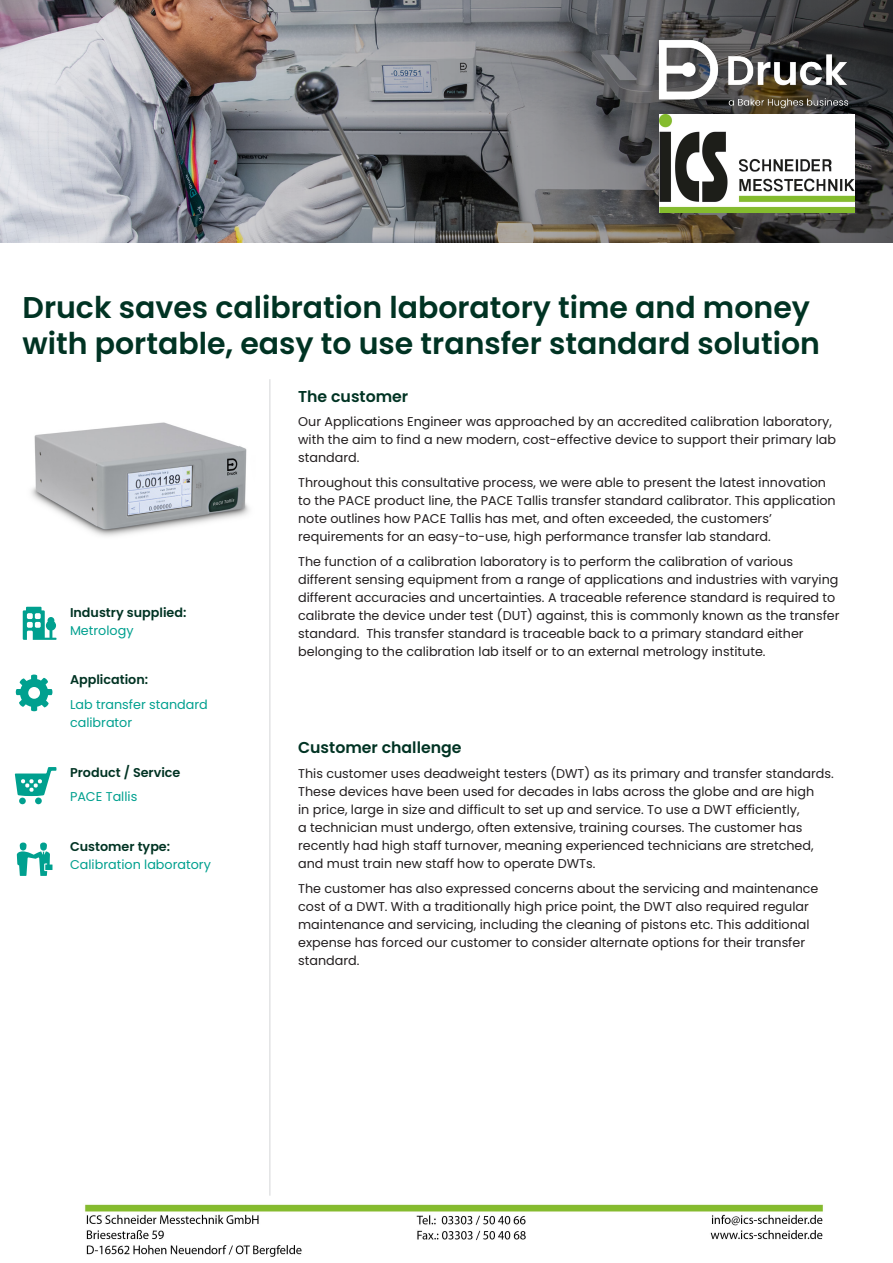
<style>
.page{position:relative;width:893px;height:1263px;background:#fff}
.page>*{position:absolute;margin:0;border:0;box-sizing:border-box;transform-origin:0 0}
._32pt-headline{font:600 30px/36px "Poppins";color:#003323}
._10_5pt-body_subhead{font:600 15.75px "Poppins";color:#003323}
._8_5pt-body_text{font:12.75px/18px "Poppins";color:#231f20}
._8_5pt-bullet{font:12.75px/18px "Poppins";color:#00a08f}
._8_5pt-bullet-2{font:600 12.75px/18px "Poppins";color:#003323}
.s1{font-weight:400;color:#00a08f}
.s2{font-weight:600;color:#003323}
</style>
<div class="page">
<svg style="left:0;top:0;width:893px;height:242px;background:#838285"></svg>
<hr style="left:269px;top:379px;width:1px;height:817px;background:#d9dadc">
<img style="left:631px;top:11px;width:244px;height:112px">
<svg style="left:23px;top:607px;width:33px;height:33px"></svg>
<svg style="left:15px;top:674px;width:38px;height:37px"></svg>
<svg style="left:17px;top:842px;width:35px;height:34px"></svg>
<div style="left:35px;top:797px;width:7px;height:7px;background:#00a08f;border-radius:50%"></div>
<div style="left:19px;top:798px;width:7px;height:6px;background:#00a08f;border-radius:50%"></div>
<svg style="left:15px;top:767px;width:41px;height:29px"></svg>
<img style="left:31px;top:422px;width:218px;height:115px">
<img style="left:660px;top:115px;width:194px;height:97px">
<img style="left:84px;top:1204px;width:739px;height:53px">
<p class="_32pt-headline" style="left:23px;top:290px;width:799px">Druck saves calibration laboratory time and money with portable, easy to use transfer standard solution</p>
<p class="_10_5pt-body_subhead" style="left:298px;top:387px;width:112px">The customer</p>
<p class="_8_5pt-body_text" style="left:298px;top:413px;width:539px">Our Applications Engineer was approached by an accredited calibration laboratory, with the aim to find a new modern, cost-effective device to support their primary lab standard.</p>
<p class="_8_5pt-body_text" style="left:298px;top:474px;width:539px">Throughout this consultative process, we were able to present the latest innovation to the PACE product line, the PACE Tallis transfer standard calibrator. This application note outlines how PACE Tallis has met, and often exceeded, the customers’ requirements for an easy-to-use, high performance transfer lab standard.</p>
<p class="_8_5pt-body_text" style="left:298px;top:552px;width:543px">The function of a calibration laboratory is to perform the calibration of various different sensing equipment from a range of applications and industries with varying different accuracies and uncertainties. A traceable reference standard is required to calibrate the device under test (DUT) against, this is commonly known as the transfer standard. This transfer standard is traceable back to a primary standard either belonging to the calibration lab itself or to an external metrology institute.</p>
<p class="_8_5pt-bullet-2" style="left:70px;top:603px;width:118px">Industry supplied:<br><span class="s1">Metrology</span></p>
<p class="_8_5pt-bullet-2" style="left:70px;top:671px;width:80px">Application:</p>
<p class="_8_5pt-bullet" style="left:70px;top:696px;width:139px">Lab transfer standard calibrator</p>
<p class="_8_5pt-bullet-2" style="left:70px;top:763px;width:112px">Product / Service</p>
<p class="_8_5pt-bullet" style="left:70px;top:788px;width:69px">PACE Tallis</p>
<p class="_10_5pt-body_subhead" style="left:298px;top:739px;width:165px">Customer challenge</p>
<p class="_8_5pt-body_text" style="left:298px;top:765px;width:537px">This customer uses deadweight testers (DWT) as its primary and transfer standards.<br>These devices have been used for decades in labs across the globe and are high<br>in price, large in size and difficult to set up and service. To use a DWT efficiently,<br>a technician must undergo, often extensive, training courses. The customer has recently had high staff turnover, meaning experienced technicians are stretched, and must train new staff how to operate DWTs.</p>
<p class="_8_5pt-body_text" style="left:298px;top:879px;width:522px">The customer has also expressed concerns about the servicing and maintenance cost of a DWT. With a traditionally high price point, the DWT also required regular maintenance and servicing, including the cleaning of pistons etc. This additional expense has forced our customer to consider alternate options for their transfer standard.</p>
<p class="_8_5pt-bullet" style="left:70px;top:837px;width:142px"><span class="s2">Customer type:<br></span>Calibration laboratory</p>
</div>
